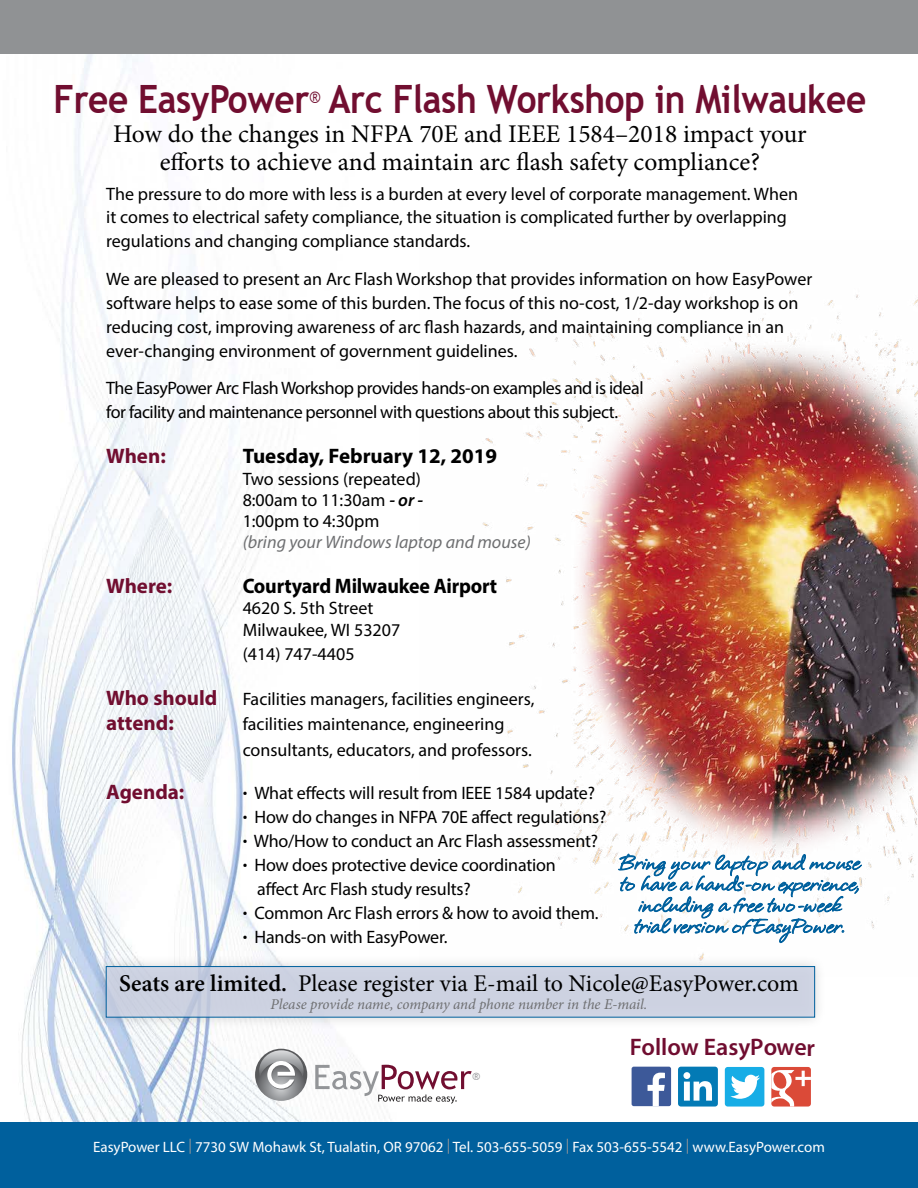
<style>
.page{position:relative;width:918px;height:1188px;background:#fff}
.page>*{position:absolute;margin:0;border:0;box-sizing:border-box;transform-origin:0 0}
.t1{font:700 39px "Trebuchet MS";letter-spacing:-.01em;color:#710e30;scale:.9 1}
.t2{font:25.5px/28.5px "Minion Pro";color:#000;text-align:center}
.t3{font:24px "Minion Pro";color:#000}
.t4{font:600 24px "Myriad Pro";color:#700d30}
.t5{font:700 21px "Myriad Pro";color:#710e30}
.t6{font:700 21px "Myriad Pro";letter-spacing:-.01em;color:#000;scale:.95 1}
.t7{font:700 21px "Myriad Pro";letter-spacing:-.01em;color:#000}
.t8{font:18px/24px "Myriad Pro";color:#000}
.t9{font:18px/24px "Myriad Pro";letter-spacing:-.025em;color:#000}
.t10{font:italic 18px "Myriad Pro";color:#6e6f71}
.t11{font:17.55px/21.1px "Forget Me Not HMK";color:#00609d;text-align:center}
.t12{font:17.55px "Trebuchet MS";color:#710e30;scale:.9 1}
.t13{font:15px "Myriad Pro";color:#fff}
.t14{font:italic 15px "Minion Pro";letter-spacing:-.005em;color:#6e6f71}
.t15{font:11.1px "Trebuchet MS";color:#939598}
.s1{font-weight:600;font-style:italic}
.s2{font-weight:700;font-size:21px;color:#710e30}
.s3{font-weight:700}
.s4{font-weight:600}
.s5{color:#939598}
</style>
<div class="page">
<img style="left:0;top:54px;width:390px;height:1107px">
<svg style="left:315px;top:1065px;width:157px;height:39px"></svg>
<svg style="left:255px;top:1049px;width:52px;height:52px"></svg>
<svg style="left:259px;top:1050px;width:45px;height:40px"></svg>
<div style="left:1px;top:1122px;width:917px;height:66px;background:#00609d"></div>
<div style="left:0;top:0;width:918px;height:54px;background:#909294"></div>
<div style="left:632px;top:1067px;width:39px;height:39px;background:#3d5999;border-radius:2px"></div>
<svg style="left:648px;top:1073px;width:17px;height:33px"></svg>
<div style="left:678px;top:1067px;width:40px;height:40px;background:#037ab5;border-radius:3px"></div>
<svg style="left:683px;top:1072px;width:29px;height:29px"></svg>
<div style="left:725px;top:1067px;width:39px;height:40px;background:#17ade6;border-radius:3px"></div>
<svg style="left:730px;top:1075px;width:30px;height:24px"></svg>
<div style="left:771px;top:1067px;width:40px;height:40px;background:#db4a38;border-radius:3px"></div>
<svg style="left:771px;top:1070px;width:40px;height:37px"></svg>
<img style="left:479px;top:279px;width:439px;height:675px">
<div style="left:94px;top:954px;width:733px;height:75px;background:#000;opacity:.21"></div>
<div style="left:106px;top:967px;width:709px;height:50px;background:#ccd2e5"></div>
<div style="left:106px;top:966px;width:709px;height:51px;border:1px solid #00609d"></div>
<svg style="left:618px;top:853px;width:244px;height:91px"></svg>
<h1 class="t1" style="left:54px;top:75px;width:286px">Free EasyPower</h1>
<p class="t12" style="left:309px;top:86px;width:14px">®</p>
<h1 class="t1" style="left:328px;top:75px;width:599px">Arc Flash Workshop in Milwaukee</h1>
<h2 class="t2" style="left:113px;top:120px;width:695px">How do the changes in NFPA 70E and IEEE 1584–2018 impact your efforts to achieve and maintain arc flash safety compliance?</h2>
<p class="t8" style="left:106px;top:181px;width:693px">The pressure to do more with less is a burden at every level of corporate management. When it comes to electrical safety compliance, the situation is complicated further by overlapping regulations and changing compliance standards.</p>
<p class="t8" style="left:106px;top:267px;width:708px">We are pleased to present an Arc Flash Workshop that provides information on how EasyPower software helps to ease some of this burden. The focus of this no-cost, 1/2-day workshop is on reducing cost, improving awareness of arc flash hazards, and maintaining compliance in an ever-changing environment of government guidelines.</p>
<p class="t9" style="left:106px;top:376px;width:539px">The EasyPower Arc Flash Workshop provides hands-on examples and is ideal for facility and maintenance personnel with questions about this subject.</p>
<p class="t5" style="left:106px;top:442px;width:61px">When:</p>
<p class="t7" style="left:243px;top:442px;width:256px">Tuesday, February 12, 2019</p>
<p class="t8" style="left:243px;top:468px;width:182px;line-height:21px">Two sessions (repeated)<br>8:00am to 11:30am <span class="s1">- or -<br></span>1:00pm to 4:30pm</p>
<p class="t10" style="left:243px;top:531px;width:290px">(bring your Windows laptop and mouse)</p>
<p class="t5" style="left:106px;top:572px;width:68px">Where:</p>
<p class="t6" style="left:243px;top:572px;width:270px">Courtyard Milwaukee Airport</p>
<p class="t8" style="left:243px;top:597px;width:159px;line-height:21.6px">4620 S. 5th Street<br>Milwaukee, WI 53207</p>
<p class="t8" style="left:243px;top:642px;width:113px">(414) 747-4405</p>
<p class="t8" style="left:106px;top:687px;width:430px"><span class="s2">Who should</span> Facilities managers, facilities engineers,</p>
<p class="t5" style="left:106px;top:710px;width:69px">attend:</p>
<p class="t8" style="left:243px;top:711px;width:291px;line-height:25.5px">facilities maintenance, engineering consultants, educators, and professors.</p>
<p class="t5" style="left:106px;top:779px;width:80px">Agenda:</p>
<p class="t8" style="left:243px;top:781px;width:354px"><span class="s3">·</span> What effects will result from IEEE 1584 update?</p>
<p class="t8" style="left:243px;top:805px;width:365px"><span class="s3">·</span> How do changes in NFPA 70E affect regulations?</p>
<p class="t8" style="left:243px;top:829px;width:357px"><span class="s3">·</span> Who/How to conduct an Arc Flash assessment?</p>
<p class="t8" style="left:243px;top:853px;width:315px"><span class="s3">·</span> How does protective device coordination</p>
<p class="t8" style="left:257px;top:877px;width:215px">affect Arc Flash study results?</p>
<p class="t8" style="left:243px;top:901px;width:357px"><span class="s3">·</span> Common Arc Flash errors &amp; how to avoid them.</p>
<p class="t8" style="left:243px;top:925px;width:206px"><span class="s3">·</span> Hands-on with EasyPower.</p>
<h3 class="t3" style="left:119px;top:967px;width:681px"><span class="s4">Seats are limited.</span> Please register via E-mail to Nicole@EasyPower.com</h3>
<p class="t14" style="left:270px;top:994px;width:379px">Please provide name, company and phone number in the E-mail.</p>
<p class="t11" style="left:620px;top:852px;width:242px">Bring your laptop and mouse to have a hands-on experience, including a free two-week trial version of EasyPower.</p>
<p class="t15" style="left:472px;top:1069px;width:9px">®</p>
<h3 class="t4" style="left:630px;top:1032px;width:187px">Follow EasyPower</h3>
<p class="t13" style="left:93px;top:1137px;width:733px">EasyPower LLC <span class="s5">|</span> 7730 SW Mohawk St, Tualatin, OR 97062 <span class="s5">|</span> Tel. 503-655-5059 <span class="s5">|</span> Fax 503-655-5542 <span class="s5">|</span> www.EasyPower.com</p>
</div>
